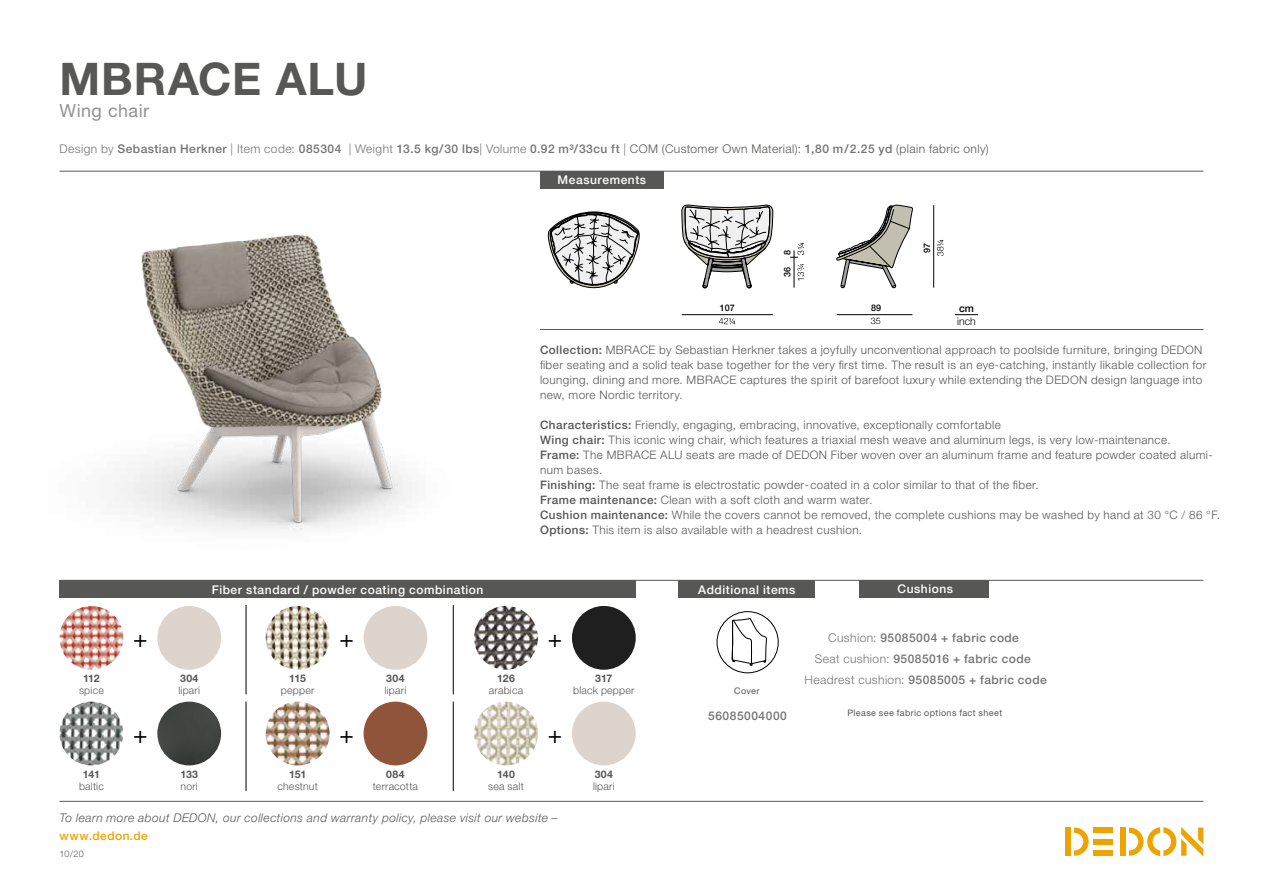
<style>
.page{position:relative;width:1263px;height:893px;background:#fff}
.page>*{position:absolute;margin:0;border:0;box-sizing:border-box;transform-origin:0 0}
.t1{font:700 45px "Helvetica Neue LT";letter-spacing:.02em;color:#575756}
.t2{font:24px "Helvetica Neue LT";color:#000}
.t3{font:18px "Helvetica Neue LT";letter-spacing:.025em;color:#939192}
.t4{font:500 12px/21.5px "Helvetica Neue LT";letter-spacing:.04em;color:#757375;text-align:center}
.t5{font:italic 300 12px "Helvetica Neue LT";letter-spacing:.035em;color:#575756}
.t6{font:500 12px "Helvetica Neue LT";letter-spacing:.045em;color:#fff}
.t7{font:500 12px "Helvetica Neue LT";letter-spacing:.035em;color:#eea400}
.t8{font:300 11.7px/15px "Helvetica Neue LT";letter-spacing:.035em;color:#575756}
.t9{font:300 10.5px "Helvetica Neue LT";letter-spacing:.02em;color:#575756}
.t10{font:700 10.5px "Helvetica Neue LT";letter-spacing:-.005em;color:#575756}
.t11{font:300 10.5px "Helvetica Neue";color:#010000}
.t12{font:500 10.5px "Helvetica Neue";color:#010000}
.t13{font:9px "Helvetica Neue LT";letter-spacing:.045em;color:#575756}
.t14{font:500 9px "Helvetica Neue";color:#010000}
.t15{font:300 9px "Helvetica Neue LT";color:#575756}
.t16{font:300 9px "Helvetica Neue";color:#010000}
.t17{font:500 9px "Helvetica Neue LT";color:#000}
.s1{font-weight:300}
.s2{font-weight:300;color:#575756}
.s3{font-weight:500}
</style>
<div class="page">
<div style="left:1120px;top:827px;width:5px;height:29px;background:#eea400"></div>
<div style="left:1094px;top:827px;width:19px;height:6px;background:#eea400"></div>
<div style="left:1094px;top:850px;width:19px;height:6px;background:#eea400"></div>
<div style="left:1094px;top:839px;width:19px;height:5px;background:#eea400"></div>
<svg style="left:1074px;top:827px;width:15px;height:29px"></svg>
<div style="left:1065px;top:827px;width:6px;height:29px;background:#eea400"></div>
<svg style="left:1129px;top:827px;width:74px;height:29px"></svg>
<hr style="left:60px;top:801px;width:1143px;height:1px;background:#59595b">
<img style="left:114px;top:234px;width:298px;height:296px">
<hr style="left:60px;top:580px;width:1143px;height:1px;background:#59595b">
<hr style="left:60px;top:171px;width:1143px;height:1px;background:#59595b">
<hr style="left:540px;top:329px;width:663px;height:1px;background:#59595b">
<div style="left:540px;top:171px;width:124px;height:17px;background:#575756"></div>
<div style="left:859px;top:580px;width:130px;height:17px;background:#575756"></div>
<div style="left:679px;top:580px;width:136px;height:18px;background:#575756"></div>
<div style="left:717px;top:611px;width:61px;height:62px;border:1px solid #000;border-radius:50%"></div>
<svg style="left:732px;top:618px;width:35px;height:47px"></svg>
<svg style="left:955px;top:314px;width:23px;height:1px"></svg>
<hr style="left:837px;top:314px;width:75px;height:1px;background:#010000">
<hr style="left:933px;top:205px;width:1px;height:83px;background:#010000">
<svg style="left:937px;top:240px;width:6px;height:16px"></svg>
<hr style="left:794px;top:250px;width:1px;height:38px;background:#010000">
<svg style="left:797px;top:264px;width:7px;height:17px"></svg>
<svg style="left:790px;top:243px;width:14px;height:15px"></svg>
<hr style="left:682px;top:314px;width:91px;height:1px;background:#010000">
<svg style="left:719px;top:318px;width:16px;height:6px"></svg>
<svg style="left:836px;top:205px;width:77px;height:83px"></svg>
<svg style="left:681px;top:204px;width:92px;height:84px"></svg>
<svg style="left:547px;top:212px;width:93px;height:76px"></svg>
<div style="left:60px;top:580px;width:576px;height:18px;background:#575756"></div>
<img style="left:60px;top:606px;width:63px;height:64px;border-radius:32px">
<div style="left:157px;top:606px;width:64px;height:64px;background:#ddd4cd;border-radius:32px"></div>
<img style="left:474px;top:606px;width:64px;height:64px;border-radius:32px">
<div style="left:572px;top:606px;width:64px;height:64px;background:#1f1f1f;border-radius:32px"></div>
<img style="left:474px;top:702px;width:64px;height:63px;border-radius:32px">
<div style="left:572px;top:702px;width:64px;height:63px;background:#ddd4cd;border-radius:32px"></div>
<img style="left:266px;top:606px;width:64px;height:64px;border-radius:32px">
<hr style="left:453px;top:605px;width:1px;height:89px;background:#000">
<hr style="left:246px;top:605px;width:1px;height:89px;background:#000">
<div style="left:364px;top:606px;width:63px;height:64px;background:#ddd4cd;border-radius:32px"></div>
<img style="left:60px;top:702px;width:63px;height:63px;border-radius:32px">
<img style="left:157px;top:702px;width:64px;height:63px;border-radius:32px">
<hr style="left:246px;top:702px;width:1px;height:89px;background:#000">
<hr style="left:453px;top:702px;width:1px;height:89px;background:#000">
<div style="left:364px;top:702px;width:63px;height:63px;background:#8f543a;border-radius:50%"></div>
<img style="left:266px;top:702px;width:64px;height:63px;border-radius:32px">
<h1 class="t1" style="left:60px;top:51px;width:310px">MBRACE ALU</h1>
<h3 class="t3" style="left:60px;top:100px;width:91px">Wing chair</h3>
<p class="t4" style="left:60px;top:138px;width:931px"><span class="s1">Design by</span> Sebastian Herkner <span class="s1">| Item code:</span> 085304 <span class="s1">| Weight</span> 13.5 kg/30 lbs<span class="s1">| Volume</span> 0.92 m³/33cu ft <span class="s1">|</span> <span class="s2">COM (Customer Own Material):</span> 1,80 m/2.25 yd <span class="s2">(plain fabric only)</span></p>
<p class="t6" style="left:558px;top:173px;width:90px">Measurements</p>
<p class="t14" style="left:720px;top:301px;width:17px">107</p>
<p class="t14" style="left:780px;top:255px;width:7px;rotate:-90deg">8</p>
<p class="t14" style="left:780px;top:277px;width:12px;rotate:-90deg">36</p>
<p class="t14" style="left:871px;top:301px;width:12px">89</p>
<p class="t16" style="left:871px;top:314px;width:12px">35</p>
<p class="t17" style="left:922px;top:253px;width:12px;rotate:-90deg">97</p>
<p class="t12" style="left:959px;top:299px;width:16px">cm</p>
<p class="t11" style="left:957px;top:312px;width:20px">inch</p>
<p class="t10" style="left:83px;top:672px;width:18px">112</p>
<p class="t9" style="left:79px;top:684px;width:26px">spice</p>
<p class="t10" style="left:83px;top:768px;width:18px">141</p>
<p class="t9" style="left:79px;top:780px;width:26px">baltic</p>
<h2 class="t2" style="left:133px;top:624px;width:16px">+</h2>
<h2 class="t2" style="left:133px;top:720px;width:16px">+</h2>
<p class="t8" style="left:540px;top:342px;width:668px"><span class="s3">Collection:</span> MBRACE by Sebastian Herkner takes a joyfully unconventional approach to poolside furniture, bringing DEDON fiber seating and a solid teak base together for the very first time. The result is an eye-catching, instantly likable collection for lounging, dining and more. MBRACE captures the spirit of barefoot luxury while extending the DEDON design language into new, more Nordic territory.</p>
<p class="t8" style="left:540px;top:417px;width:681px"><span class="s3">Characteristics:</span> Friendly, engaging, embracing, innovative, exceptionally comfortable<br><span class="s3">Wing chair:</span> This iconic wing chair, which features a triaxial mesh weave and aluminum legs, is very low-maintenance.<br><span class="s3">Frame:</span> The MBRACE ALU seats are made of DEDON Fiber woven over an aluminum frame and feature powder coated alumi&shy;num bases.<br><span class="s3">Finishing:</span> The seat frame is electrostatic powder-coated in a color similar to that of the fiber.<br><span class="s3">Frame maintenance:</span> Clean with a soft cloth and warm water.<br><span class="s3">Cushion maintenance:</span> While the covers cannot be removed, the complete cushions may be washed by hand at 30 °C / 86 °F.<br><span class="s3">Options:</span> This item is also available with a headrest cushion.</p>
<p class="t6" style="left:212px;top:582px;width:273px">Fiber standard / powder coating combination</p>
<p class="t10" style="left:180px;top:672px;width:20px">304</p>
<p class="t9" style="left:178px;top:684px;width:23px">lipari</p>
<p class="t10" style="left:180px;top:768px;width:19px">133</p>
<p class="t9" style="left:181px;top:780px;width:19px">nori</p>
<p class="t10" style="left:289px;top:672px;width:18px">115</p>
<p class="t9" style="left:281px;top:684px;width:35px">pepper</p>
<p class="t10" style="left:289px;top:768px;width:19px">151</p>
<p class="t9" style="left:277px;top:780px;width:42px">chestnut</p>
<h2 class="t2" style="left:339px;top:624px;width:16px">+</h2>
<h2 class="t2" style="left:339px;top:720px;width:16px">+</h2>
<p class="t10" style="left:386px;top:672px;width:20px">304</p>
<p class="t9" style="left:385px;top:684px;width:23px">lipari</p>
<p class="t10" style="left:386px;top:768px;width:20px">084</p>
<p class="t9" style="left:373px;top:780px;width:47px">terracotta</p>
<p class="t10" style="left:497px;top:672px;width:19px">126</p>
<p class="t9" style="left:489px;top:684px;width:36px">arabica</p>
<p class="t10" style="left:497px;top:768px;width:19px">140</p>
<p class="t9" style="left:488px;top:780px;width:37px">sea salt</p>
<h2 class="t2" style="left:548px;top:624px;width:16px">+</h2>
<p class="t10" style="left:595px;top:672px;width:19px">317</p>
<p class="t9" style="left:573px;top:684px;width:63px">black pepper</p>
<h2 class="t2" style="left:548px;top:720px;width:16px">+</h2>
<p class="t10" style="left:595px;top:768px;width:20px">304</p>
<p class="t9" style="left:593px;top:780px;width:23px">lipari</p>
<p class="t6" style="left:698px;top:582px;width:99px">Additional items</p>
<p class="t6" style="left:897px;top:582px;width:57px">Cushions</p>
<p class="t4" style="left:815px;top:627px;width:218px"><span class="s1">Cushion:</span> 95085004 + fabric code<br><span class="s1">Seat cushion:</span> 95085016 + fabric code</p>
<p class="t13" style="left:734px;top:686px;width:27px">Cover</p>
<p class="t4" style="left:708px;top:705px;width:80px">56085004000</p>
<p class="t4" style="left:805px;top:669px;width:244px"><span class="s1">Headrest cushion:</span> 95085005 + fabric code</p>
<p class="t13" style="left:847px;top:708px;width:156px">Please see fabric options fact sheet</p>
<p class="t5" style="left:60px;top:811px;width:500px">To learn more about DEDON, our collections and warranty policy, please visit our website –</p>
<p class="t7" style="left:60px;top:829px;width:90px">www.dedon.de</p>
<p class="t15" style="left:60px;top:848px;width:26px">10/20</p>
</div>
